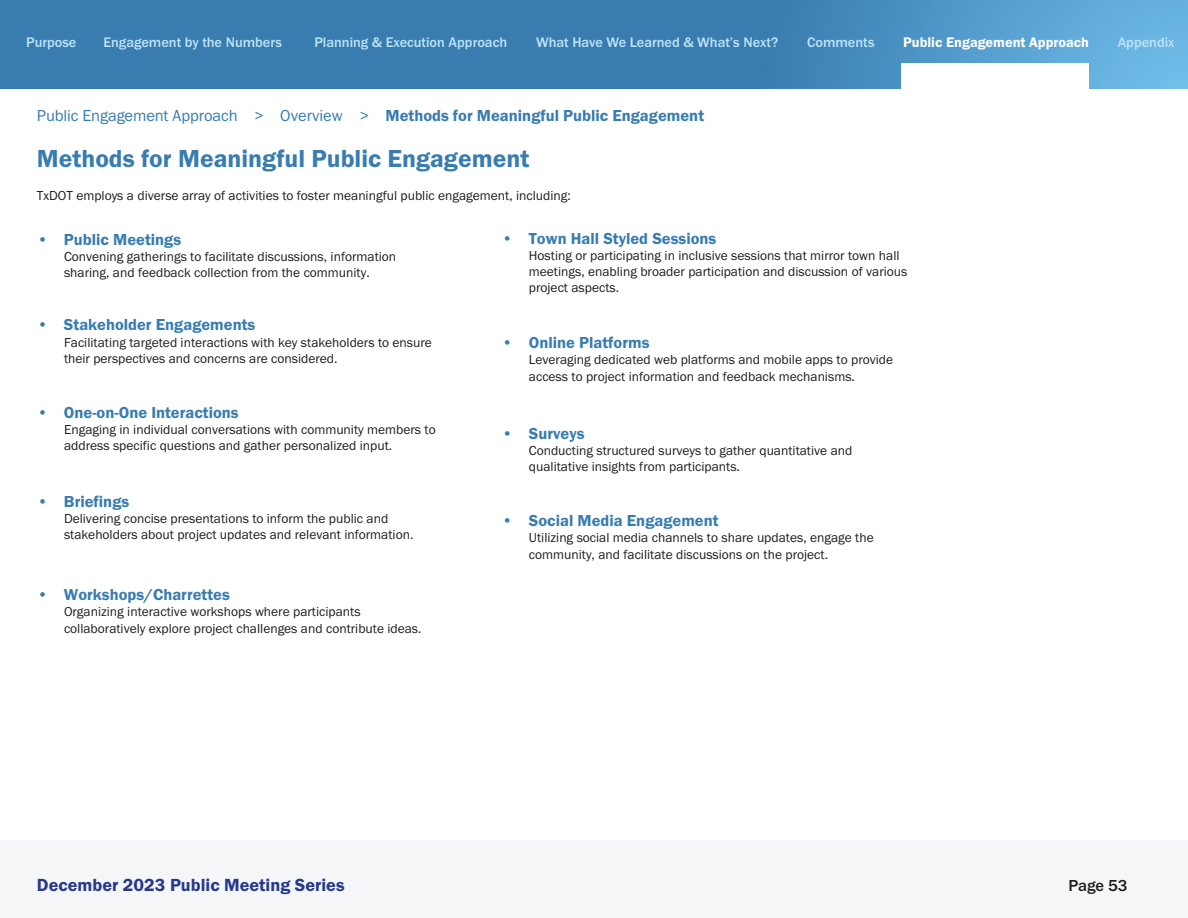
<style>
.page{position:relative;width:1188px;height:918px;background:#fff}
.page>*{position:absolute;margin:0;border:0;box-sizing:border-box;transform-origin:0 0}
.t1{font:25.5px "Franklin Gothic URW Dem";color:#387cb0}
.t2{font:18.15px "Franklin Gothic URW Dem";color:#26398b}
.t3{font:16.5px "Franklin Gothic URW Dem";color:#387cb0}
.t4{font:500 16.5px "Franklin Gothic URW";letter-spacing:-.005em;color:#1d1d1b}
.t5{font:500 14.4px "Franklin Gothic URW";color:#bde4f9}
.t6{font:14.4px "Franklin Gothic URW Dem";color:#fff}
.t7{font:13.5px/16.2px "Franklin Gothic URW Boo";color:#1d1d1b}
.s1{font-family:"Franklin Gothic URW Boo"}
</style>
<div class="page">
<svg style="left:0;top:0;width:1188px;height:89px;background:#4086b9"></svg>
<div style="left:0;top:840px;width:1188px;height:78px;background:#f5f6f7"></div>
<div style="left:901px;top:63px;width:188px;height:31px;background:#fff"></div>
<p class="t5" style="left:26px;top:34px;width:52px">Purpose</p>
<p class="t5" style="left:104px;top:34px;width:180px">Engagement by the Numbers</p>
<p class="t5" style="left:314px;top:34px;width:194px">Planning &amp; Execution Approach</p>
<p class="t5" style="left:536px;top:34px;width:244px">What Have We Learned &amp; What’s Next?</p>
<p class="t5" style="left:807px;top:34px;width:69px">Comments</p>
<p class="t6" style="left:903px;top:34px;width:187px">Public Engagement Approach</p>
<p class="t5" style="left:1118px;top:34px;width:58px">Appendix</p>
<p class="t3" style="left:37px;top:105px;width:669px"><span class="s1">Public Engagement Approach &gt; Overview &gt;</span> Methods for Meaningful Public Engagement</p>
<p class="t1" style="left:37px;top:143px;width:494px">Methods for Meaningful Public Engagement</p>
<p class="t7" style="left:37px;top:187px;width:536px">TxDOT employs a diverse array of activities to foster meaningful public engagement, including:</p>
<p class="t3" style="left:37px;top:229px;width:146px">• Public Meetings</p>
<p class="t7" style="left:64px;top:248px;width:334px">Convening gatherings to facilitate discussions, information sharing, and feedback collection from the community.</p>
<p class="t3" style="left:37px;top:315px;width:220px">• Stakeholder Engagements</p>
<p class="t7" style="left:64px;top:334px;width:369px">Facilitating targeted interactions with key stakeholders to ensure their perspectives and concerns are considered.</p>
<p class="t3" style="left:502px;top:228px;width:216px">• Town Hall Styled Sessions</p>
<p class="t7" style="left:529px;top:247px;width:380px">Hosting or participating in inclusive sessions that mirror town hall meetings, enabling broader participation and discussion of various project aspects.</p>
<p class="t3" style="left:502px;top:332px;width:149px">• Online Platforms</p>
<p class="t7" style="left:529px;top:351px;width:366px">Leveraging dedicated web platforms and mobile apps to provide access to project information and feedback mechanisms.</p>
<p class="t3" style="left:37px;top:402px;width:203px">• One-on-One Interactions</p>
<p class="t7" style="left:64px;top:421px;width:373px">Engaging in individual conversations with community members to address specific questions and gather personalized input.</p>
<p class="t3" style="left:37px;top:491px;width:94px">• Briefings</p>
<p class="t7" style="left:64px;top:510px;width:351px">Delivering concise presentations to inform the public and stakeholders about project updates and relevant information.</p>
<p class="t3" style="left:37px;top:585px;width:194px">• Workshops/Charrettes</p>
<p class="t7" style="left:64px;top:604px;width:359px">Organizing interactive workshops where participants collaboratively explore project challenges and contribute ideas.</p>
<p class="t3" style="left:502px;top:423px;width:84px">• Surveys</p>
<p class="t7" style="left:529px;top:442px;width:325px">Conducting structured surveys to gather quantitative and qualitative insights from participants.</p>
<p class="t3" style="left:502px;top:511px;width:218px">• Social Media Engagement</p>
<p class="t7" style="left:529px;top:530px;width:346px">Utilizing social media channels to share updates, engage the community, and facilitate discussions on the project.</p>
<h2 class="t2" style="left:37px;top:873px;width:309px">December 2023 Public Meeting Series</h2>
<p class="t4" style="left:1068px;top:875px;width:61px">Page 53</p>
</div>
